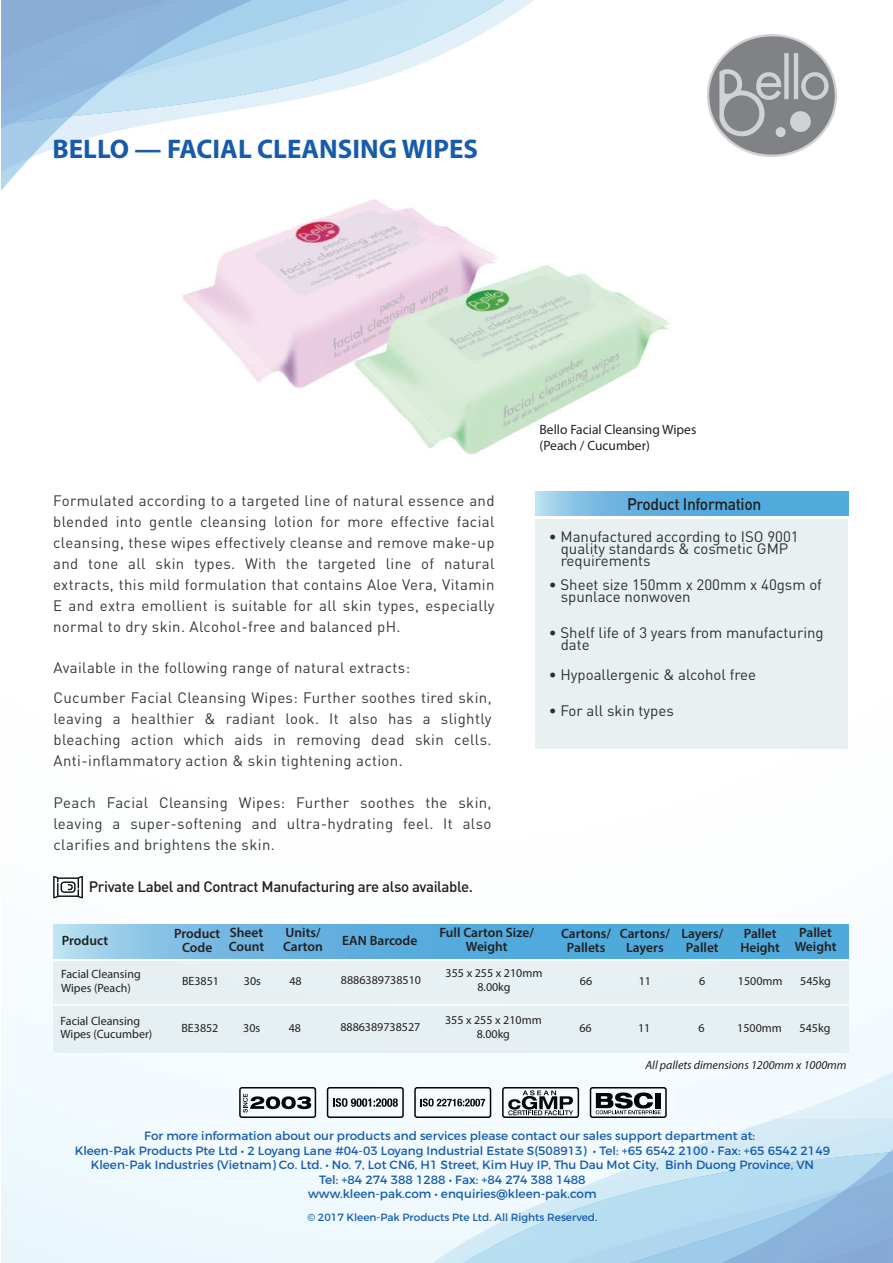
<style>
.page{position:relative;width:893px;height:1263px;background:#fff}
.page>*{position:absolute;margin:0;border:0;box-sizing:border-box;transform-origin:0 0}
.t1{font:700 27px "Myriad";color:#165cab}
.t2{font:500 16.5px "DIN Pro";letter-spacing:-.025em;color:#231f20;scale:.95 1}
.t3{font:15px/21px "DIN Pro";letter-spacing:.025em;color:#35393b;text-align:justify}
.t4{font:15px/12px "DIN Pro";color:#302e2f}
.t5{font:500 15px "DIN Pro";letter-spacing:-.025em;color:#231f20}
.t6{font:600 13.5px/13.5px "Myriad Pro";color:#231f20;text-align:center}
.t7{font:13.5px/16.2px "Myriad Pro";color:#231f20}
.t8{font:12px/14.7px "Montserrat";color:#165cab;text-align:center}
.t9{font:12px/13.5px "Myriad Pro";color:#231f20}
.t10{font:italic 12px "Myriad Pro";color:#231f20}
.t11{font:10.5px "Montserrat";color:#165cab}
</style>
<div class="page">
<div style="left:1px;top:0;width:892px;height:1263px;background:linear-gradient(to right,#f9fdfe,#fefeff)"></div>
<svg style="left:415px;top:1064px;width:478px;height:55px"></svg>
<svg style="left:409px;top:1119px;width:484px;height:144px"></svg>
<svg style="left:580px;top:1135px;width:313px;height:128px;background:#b4d6ed"></svg>
<svg style="left:322px;top:0;width:245px;height:125px"></svg>
<svg style="left:1px;top:0;width:321px;height:220px"></svg>
<img style="left:158px;top:125px;width:555px;height:371px">
<div style="left:54px;top:961px;width:795px;height:92px;background:#e6f0f2"></div>
<svg style="left:54px;top:924px;width:795px;height:34px;background:#63b2df"></svg>
<svg style="left:53px;top:876px;width:30px;height:22px"></svg>
<svg style="left:535px;top:491px;width:313px;height:25px;background:#64b2df"></svg>
<div style="left:535px;top:519px;width:313px;height:229px;background:#e8f0f2"></div>
<div style="left:502px;top:1087px;width:77px;height:31px;border:2px solid #050504;border-radius:2px"></div>
<svg style="left:508px;top:1090px;width:65px;height:25px"></svg>
<div style="left:327px;top:1087px;width:77px;height:31px;border:2px solid #050504;border-radius:2px"></div>
<svg style="left:333px;top:1098px;width:65px;height:9px"></svg>
<div style="left:414px;top:1087px;width:77px;height:31px;border:2px solid #050504;border-radius:2px"></div>
<svg style="left:420px;top:1098px;width:65px;height:8px"></svg>
<div style="left:590px;top:1087px;width:77px;height:31px;border:2px solid #050504;border-radius:2px"></div>
<svg style="left:596px;top:1092px;width:64px;height:22px"></svg>
<div style="left:239px;top:1087px;width:77px;height:31px;border:2px solid #050504;border-radius:2px"></div>
<svg style="left:243px;top:1094px;width:68px;height:18px"></svg>
<hr style="left:54px;top:1004px;width:795px;height:2px;background:#fff">
<img style="left:707px;top:35px;width:129px;height:121px">
<h1 class="t1" style="left:52px;top:135px;width:427px">BELLO — FACIAL CLEANSING WIPES</h1>
<p class="t3" style="left:53px;top:489px;width:443px">Formulated according to a targeted line of natural essence and blended into gentle cleansing lotion for more effective facial cleansing, these wipes effectively cleanse and remove make-up and tone all skin types. With the targeted line of natural extracts, this mild formulation that contains Aloe Vera, Vitamin E and extra emollient is suitable for all skin types, especially normal to dry skin. Alcohol-free and balanced pH.</p>
<p class="t3" style="left:54px;top:652px;width:440px;line-height:30px">Available in the following range of natural extracts:<br>Cucumber Facial Cleansing Wipes: Further soothes tired skin,</p>
<p class="t3" style="left:54px;top:708px;width:440px">leaving a healthier &amp; radiant look. It also has a slightly bleaching action which aids in removing dead skin cells.<br>Anti-inflammatory action &amp; skin tightening action.</p>
<p class="t3" style="left:54px;top:792px;width:440px">Peach Facial Cleansing Wipes: Further soothes the skin, leaving a super-softening and ultra-hydrating feel. It also clarifies and brightens the skin.</p>
<p class="t5" style="left:89px;top:877px;width:385px">Private Label and Contract Manufacturing are also available.</p>
<p class="t7" style="left:540px;top:421px;width:158px">Bello Facial Cleansing Wipes (Peach / Cucumber)</p>
<p class="t2" style="left:627px;top:493px;width:143px">Product Information</p>
<p class="t4" style="left:561px;top:529px;width:240px;text-indent:-12px">• Manufactured according to ISO 9001 quality standards &amp; cosmetic GMP requirements</p>
<p class="t4" style="left:561px;top:577px;width:263px;text-indent:-12px">• Sheet size 150mm x 200mm x 40gsm of spunlace nonwoven</p>
<p class="t4" style="left:561px;top:625px;width:264px;text-indent:-12px">• Shelf life of 3 years from manufacturing date</p>
<p class="t4" style="left:549px;top:667px;width:209px">• Hypoallergenic &amp; alcohol free</p>
<p class="t4" style="left:549px;top:703px;width:127px">• For all skin types</p>
<p class="t6" style="left:62px;top:933px;width:48px">Product</p>
<p class="t6" style="left:174px;top:926px;width:48px">Product<br>Code</p>
<p class="t6" style="left:229px;top:926px;width:37px;text-align:left">Sheet<br>Count</p>
<p class="t6" style="left:283px;top:926px;width:41px;text-align:left">Units/<br>Carton</p>
<p class="t6" style="left:342px;top:933px;width:77px">EAN Barcode</p>
<p class="t6" style="left:439px;top:926px;width:96px">Full Carton Size/<br>Weight</p>
<p class="t6" style="left:561px;top:926px;width:51px">Cartons/<br>Pallets</p>
<p class="t6" style="left:620px;top:927px;width:51px">Cartons/<br>Layers</p>
<p class="t6" style="left:681px;top:926px;width:43px">Layers/<br>Pallet</p>
<p class="t6" style="left:740px;top:927px;width:41px;text-align:left">Pallet<br>Height</p>
<p class="t6" style="left:795px;top:926px;width:43px">Pallet<br>Weight</p>
<p class="t9" style="left:446px;top:966px;width:98px;text-align:center">355 x 255 x 210mm<br>8.00kg</p>
<p class="t9" style="left:61px;top:967px;width:81px">Facial Cleansing<br>Wipes (Peach)</p>
<p class="t9" style="left:182px;top:974px;width:39px">BE3851</p>
<p class="t9" style="left:244px;top:974px;width:19px">30s</p>
<p class="t9" style="left:289px;top:974px;width:14px">48</p>
<p class="t9" style="left:341px;top:973px;width:82px">8886389738510</p>
<p class="t9" style="left:580px;top:974px;width:14px">66</p>
<p class="t9" style="left:639px;top:974px;width:14px">11</p>
<p class="t9" style="left:699px;top:974px;width:8px">6</p>
<p class="t9" style="left:738px;top:974px;width:46px">1500mm</p>
<p class="t9" style="left:800px;top:974px;width:32px">545kg</p>
<p class="t9" style="left:445px;top:1013px;width:98px;text-align:center">355 x 255 x 210mm<br>8.00kg</p>
<p class="t9" style="left:61px;top:1014px;width:93px">Facial Cleansing<br>Wipes (Cucumber)</p>
<p class="t9" style="left:181px;top:1021px;width:39px">BE3852</p>
<p class="t9" style="left:243px;top:1021px;width:19px">30s</p>
<p class="t9" style="left:289px;top:1021px;width:14px">48</p>
<p class="t9" style="left:340px;top:1020px;width:82px">8886389738527</p>
<p class="t9" style="left:579px;top:1021px;width:14px">66</p>
<p class="t9" style="left:638px;top:1021px;width:14px">11</p>
<p class="t9" style="left:699px;top:1021px;width:8px">6</p>
<p class="t9" style="left:737px;top:1021px;width:46px">1500mm</p>
<p class="t9" style="left:800px;top:1021px;width:32px">545kg</p>
<p class="t10" style="left:645px;top:1057px;width:203px">All pallets dimensions 1200mm x 1000mm</p>
<p class="t8" style="left:75px;top:1128px;width:757px">For more information about our products and services please contact our sales support department at:<br>Kleen-Pak Products Pte Ltd • 2 Loyang Lane #04-03 Loyang Industrial Estate S(508913) • Tel: +65 6542 2100 • Fax: +65 6542 2149<br>Kleen-Pak Industries (Vietnam) Co. Ltd. • No. 7, Lot CN6, H1 Street, Kim Huy IP, Thu Dau Mot City, Binh Duong Province, VN<br>Tel: +84 274 388 1288 • Fax: +84 274 388 1488<br>www.kleen-pak.com • enquiries@kleen-pak.com</p>
<p class="t11" style="left:307px;top:1211px;width:291px">© 2017 Kleen-Pak Products Pte Ltd. All Rights Reserved.</p>
</div>
